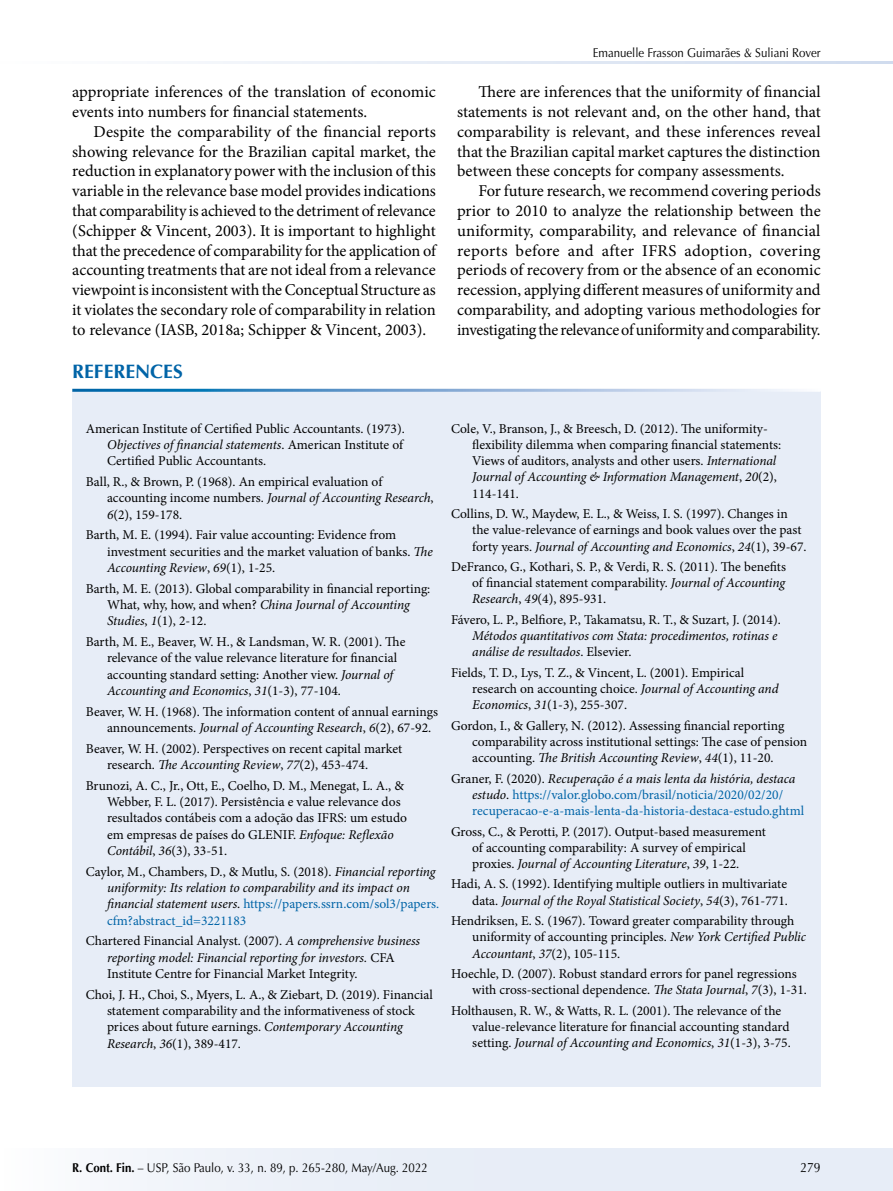
<style>
.page{position:relative;width:893px;height:1191px;background:#fff}
.page>*{position:absolute;margin:0;border:0;box-sizing:border-box;transform-origin:0 0}
.t1{font:700 19.5px "Optima LT Std";color:#0064a7}
.t2{font:16.5px/19.8px "Minion Pro";letter-spacing:-.005em;color:#000;text-align:justify}
.t3{font:13.5px/16.4px "Minion Pro";color:#000}
.t4{font:italic 13.5px/16.4px "Minion Pro";letter-spacing:-.01em;color:#000}
.t5{font:13.5px/16.2px "Minion Pro";color:#0064a7}
.t6{font:13.5px "Optima LT Std";color:#000;scale:.9 1}
.t7{font:12.75px "Optima LT Std";color:#000;scale:.9 1}
.s1{font-style:italic}
.s2{font-style:normal}
.s3{font-style:normal;color:#0064a7}
.s4{color:#000}
.s5{font-style:italic;color:#000}
.s6{font-weight:700}
.s7{font-style:inherit}
</style>
<div class="page">
<div style="left:0;top:1148px;width:893px;height:43px;background:#e7edf7"></div>
<hr style="left:0;top:61px;width:893px;height:3px;background:#cfdbee">
<div style="left:72px;top:391px;width:749px;height:695px;background:#e7edf7"></div>
<hr style="left:72px;top:389px;width:749px;height:3px;background:#fff">
<p class="t2" style="left:72px;top:82px;width:365px">appropriate inferences of the translation of economic events into numbers for financial statements.</p>
<p class="t2" style="left:72px;top:122px;width:365px;text-indent:21px">Despite the comparability of the financial reports showing relevance for the Brazilian capital market, the reduction in explanatory power with the inclusion of this variable in the relevance base model provides indications that comparability is achieved to the detriment of relevance (Schipper &amp; Vincent, 2003). It is important to highlight that the precedence of comparability for the application of accounting treatments that are not ideal from a relevance viewpoint is inconsistent with the Conceptual Structure as it violates the secondary role of comparability in relation to relevance (IASB, 2018a; Schipper &amp; Vincent, 2003).</p>
<h1 class="t1" style="left:72px;top:360px;width:112px">REFERENCES</h1>
<p class="t7" style="left:593px;top:45px;width:255px">Emanuelle Frasson Guimarães &amp; Suliani Rover</p>
<p class="t2" style="left:457px;top:82px;width:365px;text-indent:21px">There are inferences that the uniformity of financial statements is not relevant and, on the other hand, that comparability is relevant, and these inferences reveal that the Brazilian capital market captures the distinction between these concepts for company assessments.</p>
<p class="t2" style="left:457px;top:181px;width:365px;text-indent:21px">For future research, we recommend covering periods prior to 2010 to analyze the relationship between the uniformity, comparability, and relevance of financial reports before and after IFRS adoption, covering periods of recovery from or the absence of an economic recession, applying different measures of uniformity and comparability, and adopting various methodologies for investigating the relevance of uniformity and comparability.</p>
<p class="t3" style="left:107px;top:420px;width:299px;text-indent:-21px">American Institute of Certified Public Accountants. (1973).<br><span class="s1">Objectives of financial statements</span>. American Institute of<br>Certified Public Accountants.</p>
<p class="t3" style="left:107px;top:473px;width:328px;text-indent:-21px">Ball, R., &amp; Brown, P. (1968). An empirical evaluation of accounting income numbers. <span class="s1">Journal of Accounting Research</span>,<br><span class="s1">6</span>(2), 159-178.</p>
<p class="t3" style="left:107px;top:527px;width:327px;text-indent:-21px">Barth, M. E. (1994). Fair value accounting: Evidence from investment securities and the market valuation of banks. <span class="s1">The<br>Accounting Review</span>, <span class="s1">69</span>(1), 1-25.</p>
<p class="t3" style="left:107px;top:580px;width:325px;text-indent:-21px">Barth, M. E. (2013). Global comparability in financial reporting:<br>What, why, how, and when? <span class="s1">China Journal of Accounting<br>Studies</span>, <span class="s1">1</span>(1), 2-12.</p>
<p class="t3" style="left:107px;top:633px;width:300px;text-indent:-21px">Barth, M. E., Beaver, W. H., &amp; Landsman, W. R. (2001). The relevance of the value relevance literature for financial accounting standard setting: Another view. <span class="s1">Journal of Accounting and Economics</span>, <span class="s1">31</span>(1-3), 77-104.</p>
<p class="t3" style="left:107px;top:703px;width:333px;text-indent:-21px">Beaver, W. H. (1968). The information content of annual earnings announcements. <span class="s1">Journal of Accounting Research</span>, <span class="s1">6</span>(2), 67-92.</p>
<p class="t3" style="left:107px;top:740px;width:297px;text-indent:-21px">Beaver, W. H. (2002). Perspectives on recent capital market research. <span class="s1">The Accounting Review</span>, <span class="s1">77</span>(2), 453-474.</p>
<p class="t3" style="left:107px;top:777px;width:302px;text-indent:-21px">Brunozi, A. C., Jr., Ott, E., Coelho, D. M., Menegat, L. A., &amp; Webber, F. L. (2017). Persistência e value relevance dos resultados contábeis com a adoção das IFRS: um estudo em empresas de países do GLENIF. <span class="s1">Enfoque: Reflexão Contábil</span>, <span class="s1">36</span>(3), 33-51.</p>
<p class="t4" style="left:107px;top:863px;width:334px;text-indent:-21px"><span class="s2">Caylor, M., Chambers, D., &amp; Mutlu, S. (2018).</span> Financial reporting uniformity: Its relation to comparability and its impact on financial statement users<span class="s2">.</span> <span class="s3">https://papers.ssrn.com/sol3/papers. cfm?abstract_id=3221183</span></p>
<p class="t3" style="left:107px;top:932px;width:315px;text-indent:-21px">Chartered Financial Analyst. (2007). <span class="s1">A comprehensive business reporting model: Financial reporting for investors.</span> CFA<br>Institute Centre for Financial Market Integrity.</p>
<p class="t3" style="left:107px;top:986px;width:327px;text-indent:-21px">Choi, J. H., Choi, S., Myers, L. A., &amp; Ziebart, D. (2019). Financial statement comparability and the informativeness of stock prices about future earnings. <span class="s1">Contemporary Accounting Research</span>, <span class="s1">36</span>(1), 389-417.</p>
<p class="t3" style="left:472px;top:420px;width:310px;text-indent:-21px">Cole, V., Branson, J., &amp; Breesch, D. (2012). The uniformity&shy;flexibility dilemma when comparing financial statements:<br>Views of auditors, analysts and other users. <span class="s1">International Journal of Accounting &amp; Information Management</span>, <span class="s1">20</span>(2), 114-141.</p>
<p class="t3" style="left:472px;top:506px;width:336px;text-indent:-21px">Collins, D. W., Maydew, E. L., &amp; Weiss, I. S. (1997). Changes in the value-relevance of earnings and book values over the past forty years. <span class="s1">Journal of Accounting and Economics</span>, <span class="s1">24</span>(1), 39-67.</p>
<p class="t3" style="left:472px;top:558px;width:315px;text-align:justify;text-indent:-21px">DeFranco, G., Kothari, S. P., &amp; Verdi, R. S. (2011). The benefits of financial statement comparability. <span class="s1">Journal of Accounting Research</span>, <span class="s1">49</span>(4), 895-931.</p>
<p class="t3" style="left:451px;top:611px;width:331px">Fávero, L. P., Belfiore, P., Takamatsu, R. T., &amp; Suzart, J. (2014).</p>
<p class="t4" style="left:472px;top:627px;width:307px">Métodos quantitativos com Stata: procedimentos, rotinas e análise de resultados<span class="s2">. Elsevier.</span></p>
<p class="t3" style="left:472px;top:664px;width:308px;text-indent:-21px">Fields, T. D., Lys, T. Z., &amp; Vincent, L. (2001). Empirical research on accounting choice. <span class="s1">Journal of Accounting and<br>Economics</span>, <span class="s1">31</span>(1-3), 255-307.</p>
<p class="t3" style="left:472px;top:717px;width:336px;text-indent:-21px">Gordon, I., &amp; Gallery, N. (2012). Assessing financial reporting comparability across institutional settings: The case of pension accounting. <span class="s1">The British Accounting Review</span>, <span class="s1">44</span>(1), 11-20.</p>
<p class="t5" style="left:472px;top:770px;width:334px;text-indent:-21px"><span class="s4">Graner, F. (2020).</span> <span class="s5">Recuperação é a mais lenta da história, destaca estudo</span><span class="s4">.</span> https://valor.globo.com/brasil/noticia/2020/02/20/ recuperacao-e-a-mais-lenta-da-historia-destaca-estudo.ghtml</p>
<p class="t3" style="left:451px;top:823px;width:316px;text-align:center">Gross, C., &amp; Perotti, P. (2017). Output-based measurement of accounting comparability: A survey of empirical proxies. <span class="s1">Journal of Accounting Literature</span>, <span class="s1">39</span>, 1-22.</p>
<p class="t3" style="left:451px;top:876px;width:338px;text-align:right">Hadi, A. S. (1992). Identifying multiple outliers in multivariate data. <span class="s1">Journal of the Royal Statistical Society</span>, <span class="s1">54</span>(3), 761-771.</p>
<p class="t3" style="left:472px;top:912px;width:335px;text-indent:-21px">Hendriksen, E. S. (1967). Toward greater comparability through uniformity of accounting principles. <span class="s1">New York Certified Public<br>Accountant</span>, <span class="s1">37</span>(2), 105-115.</p>
<p class="t3" style="left:472px;top:965px;width:336px;text-indent:-21px">Hoechle, D. (2007). Robust standard errors for panel regressions with cross-sectional dependence. <span class="s1">The Stata Journal</span>, <span class="s1">7</span>(3), 1-31.</p>
<p class="t3" style="left:472px;top:1002px;width:320px;text-indent:-21px">Holthausen, R. W., &amp; Watts, R. L. (2001). The relevance of the value-relevance literature for financial accounting standard setting. <span class="s1">Journal of Accounting and Economics</span>, <span class="s1">31</span>(1-3), 3-75.</p>
<p class="t7" style="left:72px;top:1160px;width:396px"><span class="s6">R. Cont. Fin.</span> – USP, São Paulo, v. 33, n. 89, p. 265-<span class="s7">280</span>, May<span class="s7">/</span>Aug. 2022</p>
<p class="t6" style="left:800px;top:1160px;width:24px">279</p>
</div>
